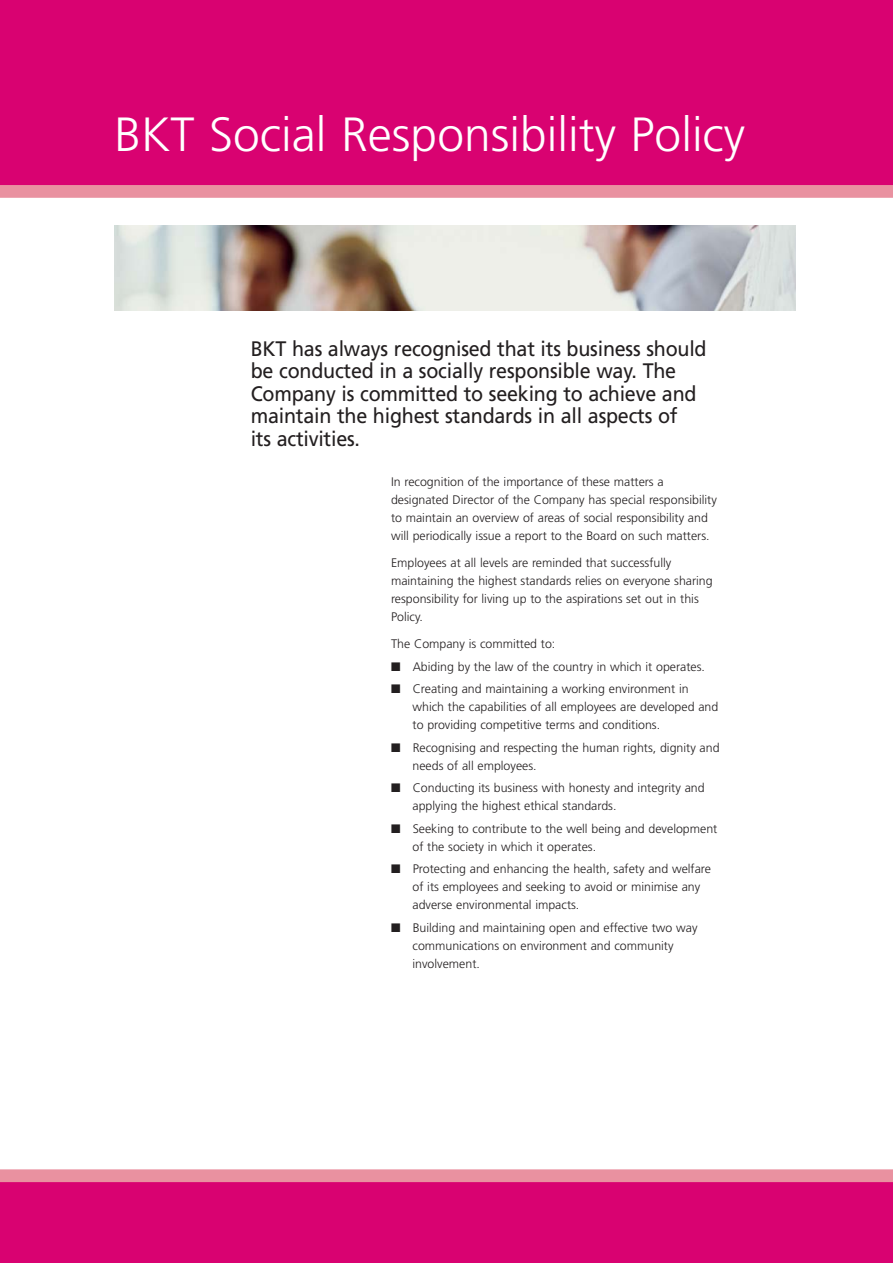
<style>
.page{position:relative;width:893px;height:1263px;background:#fff}
.page>*{position:absolute;margin:0;border:0;box-sizing:border-box;transform-origin:0 0}
.t1{font:300 48px "Frutiger";color:#fff}
.t2{font:21px/22.5px "Frutiger";letter-spacing:-.01em;color:#231f20;scale:.94 1}
.t3{font:300 12.3px/18px "Frutiger";color:#231f20}
</style>
<div class="page">
<div style="left:0;top:0;width:893px;height:191px;background:#d90271"></div>
<div style="left:0;top:185px;width:893px;height:13px;background:#e991a0"></div>
<div style="left:0;top:1182px;width:893px;height:81px;background:#d90271"></div>
<div style="left:0;top:1169px;width:893px;height:13px;background:#e991a0"></div>
<img style="left:115px;top:225px;width:680px;height:85px">
<h1 class="t1" style="left:115px;top:115px;width:632px">BKT Social Responsibility Policy</h1>
<h2 class="t2" style="left:251px;top:339px;width:487px">BKT has always recognised that its business should be conducted in a socially responsible way. The Company is committed to seeking to achieve and maintain the highest standards in all aspects of<br>its activities.</h2>
<p class="t3" style="left:391px;top:474px;width:327px">In recognition of the importance of these matters a designated Director of the Company has special responsibility to maintain an overview of areas of social responsibility and will periodically issue a report to the Board on such matters.</p>
<p class="t3" style="left:391px;top:555px;width:323px">Employees at all levels are reminded that successfully maintaining the highest standards relies on everyone sharing responsibility for living up to the aspirations set out in this Policy.</p>
<p class="t3" style="left:391px;top:636px;width:166px">The Company is committed to:</p>
<p class="t3" style="left:391px;top:659px;width:315px">■ Abiding by the law of the country in which it operates.</p>
<p class="t3" style="left:412px;top:681px;width:307px;text-indent:-21px">■ Creating and maintaining a working environment in which the capabilities of all employees are developed and to providing competitive terms and conditions.</p>
<p class="t3" style="left:412px;top:740px;width:308px;text-indent:-21px">■ Recognising and respecting the human rights, dignity and needs of all employees.</p>
<p class="t3" style="left:412px;top:780px;width:294px;text-indent:-21px">■ Conducting its business with honesty and integrity and applying the highest ethical standards.</p>
<p class="t3" style="left:412px;top:821px;width:306px;text-indent:-21px">■ Seeking to contribute to the well being and development of the society in which it operates.</p>
<p class="t3" style="left:412px;top:861px;width:300px;text-indent:-21px">■ Protecting and enhancing the health, safety and welfare of its employees and seeking to avoid or minimise any adverse environmental impacts.</p>
<p class="t3" style="left:412px;top:920px;width:286px;text-indent:-21px">■ Building and maintaining open and effective two way communications on environment and community involvement.</p>
</div>
